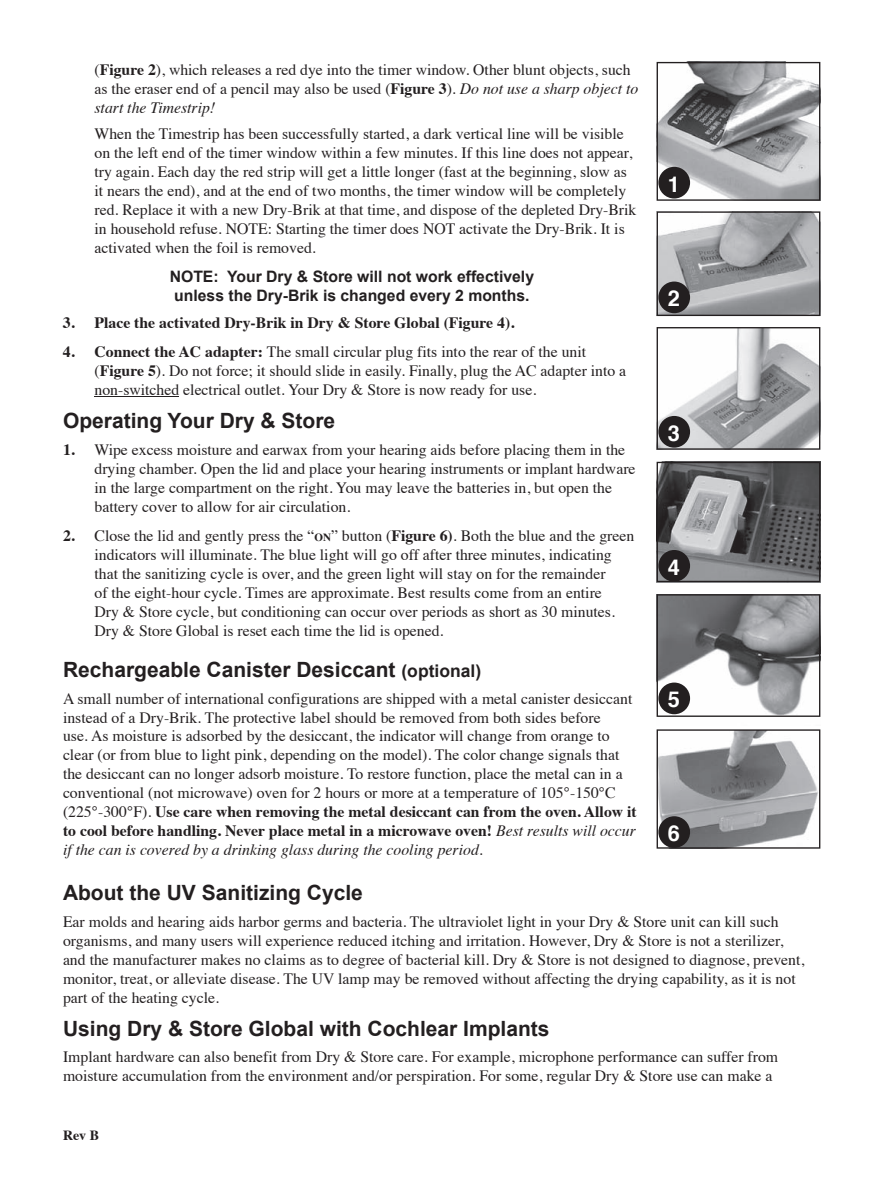
<style>
.page{position:relative;width:882px;height:1182px;background:#fff}
.page>*{position:absolute;margin:0;border:0;box-sizing:border-box;transform-origin:0 0}
.t1{font:700 21.88px "Helvetica";color:#fff}
.t2{font:700 21px "Arial";color:#231f20}
.t3{font:15.75px/18.9px "Times";color:#231f20}
.t4{font:700 15.75px/18.9px "Arial";color:#231f20}
.t5{font:700 15.75px "Times";color:#231f20}
.t6{font:700 14px "Times";color:#231f20}
.s1{font-weight:700}
.s2{font-style:italic}
.s3{font-weight:700;font-size:11.03px}
.s4{font-size:17.5px}
</style>
<div class="page">
<hr style="left:94px;top:396px;width:85px;height:1px;background:#231f20">
<img style="left:657px;top:716px;width:163px;height:1px">
<svg style="left:657px;top:62px;width:163px;height:139px"></svg>
<svg style="left:657px;top:211px;width:163px;height:105px"></svg>
<svg style="left:657px;top:327px;width:163px;height:122px"></svg>
<svg style="left:657px;top:461px;width:163px;height:121px"></svg>
<svg style="left:657px;top:594px;width:163px;height:122px"></svg>
<svg style="left:657px;top:729px;width:163px;height:119px"></svg>
<div style="left:658px;top:167px;width:32px;height:31px;background:#231f20;border-radius:50%"></div>
<div style="left:658px;top:281px;width:32px;height:32px;background:#231f20;border-radius:50%"></div>
<div style="left:658px;top:416px;width:32px;height:31px;background:#231f20;border-radius:50%"></div>
<div style="left:658px;top:550px;width:32px;height:31px;background:#231f20;border-radius:50%"></div>
<div style="left:658px;top:682px;width:32px;height:32px;background:#231f20;border-radius:50%"></div>
<div style="left:658px;top:816px;width:32px;height:31px;background:#231f20;border-radius:50%"></div>
<p class="t3" style="left:94px;top:59px;width:545px">(<span class="s1">Figure 2</span>), which releases a red dye into the timer window. Other blunt objects, such as the eraser end of a pencil may also be used (<span class="s1">Figure 3</span>). <span class="s2">Do not use a sharp object to start the Timestrip!</span></p>
<p class="t3" style="left:94px;top:123px;width:543px">When the Timestrip has been successfully started, a dark vertical line will be visible on the left end of the timer window within a few minutes. If this line does not appear, try again. Each day the red strip will get a little longer (fast at the beginning, slow as it nears the end), and at the end of two months, the timer window will be completely red. Replace it with a new Dry-Brik at that time, and dispose of the depleted Dry-Brik in household refuse. NOTE: Starting the timer does NOT activate the Dry-Brik. It is activated when the foil is removed.</p>
<p class="t4" style="left:170px;top:268px;width:366px">nOte: Your Dry &amp; Store will not work effectively unless the Dry-brik is changed every 2 months.</p>
<p class="t5" style="left:63px;top:307px;width:453px">3. Place the activated dry-Brik in dry &amp; Store global (Figure 4).</p>
<p class="t3" style="left:94px;top:341px;width:533px;text-indent:-32px"><span class="s1">4. Connect the aC adapter:</span> The small circular plug fits into the rear of the unit (<span class="s1">Figure 5</span>). Do not force; it should slide in easily. Finally, plug the AC adapter into a non-switched electrical outlet. Your Dry &amp; Store is now ready for use.</p>
<h2 class="t2" style="left:63px;top:407px;width:274px">Operating Your Dry &amp; Store</h2>
<p class="t3" style="left:94px;top:439px;width:543px;text-indent:-32px"><span class="s1">1.</span> Wipe excess moisture and earwax from your hearing aids before placing them in the drying chamber. Open the lid and place your hearing instruments or implant hardware in the large compartment on the right. You may leave the batteries in, but open the battery cover to allow for air circulation.</p>
<p class="t3" style="left:95px;top:525px;width:541px;text-indent:-32px"><span class="s1">2.</span> Close the lid and gently press the “<span class="s3">ON</span>” button (<span class="s1">Figure 6)</span>. Both the blue and the green indicators will illuminate. The blue light will go off after three minutes, indicating that the sanitizing cycle is over, and the green light will stay on for the remainder<br>of the eight-hour cycle. Times are approximate. Best results come from an entire<br>Dry &amp; Store cycle, but conditioning can occur over periods as short as 30 minutes.<br>Dry &amp; Store Global is reset each time the lid is opened.</p>
<h2 class="t2" style="left:63px;top:655px;width:420px">rechargeable canister Desiccant <span class="s4">(optional)</span></h2>
<p class="t3" style="left:63px;top:687px;width:575px">A small number of international configurations are shipped with a metal canister desiccant instead of a Dry-Brik. The protective label should be removed from both sides before<br>use. As moisture is adsorbed by the desiccant, the indicator will change from orange to clear (or from blue to light pink, depending on the model). The color change signals that the desiccant can no longer adsorb moisture. To restore function, place the metal can in a conventional (not microwave) oven for 2 hours or more at a temperature of 105°-150°C (225°-300°F). <span class="s1">Use care when removing the metal desiccant can from the oven. allow it to cool before handling. never place metal in a microwave oven!</span> <span class="s2">Best results will occur if the can is covered by a drinking glass during the cooling period.</span></p>
<h2 class="t2" style="left:63px;top:878px;width:301px">about the uv Sanitizing cycle</h2>
<p class="t3" style="left:63px;top:910px;width:743px">Ear molds and hearing aids harbor germs and bacteria. The ultraviolet light in your Dry &amp; Store unit can kill such organisms, and many users will experience reduced itching and irritation. However, Dry &amp; Store is not a sterilizer, and the manufacturer makes no claims as to degree of bacterial kill. Dry &amp; Store is not designed to diagnose, prevent, monitor, treat, or alleviate disease. The UV lamp may be removed without affecting the drying capability, as it is not part of the heating cycle.</p>
<h2 class="t2" style="left:63px;top:1014px;width:488px">using Dry &amp; Store Global with cochlear Implants</h2>
<p class="t3" style="left:63px;top:1046px;width:717px">Implant hardware can also benefit from Dry &amp; Store care. For example, microphone performance can suffer from moisture accumulation from the environment and/or perspiration. For some, regular Dry &amp; Store use can make a</p>
<h1 class="t1" style="left:668px;top:164px;width:14px">1</h1>
<h1 class="t1" style="left:668px;top:279px;width:14px">2</h1>
<h1 class="t1" style="left:668px;top:413px;width:14px">3</h1>
<h1 class="t1" style="left:668px;top:547px;width:14px">4</h1>
<h1 class="t1" style="left:668px;top:679px;width:14px">5</h1>
<h1 class="t1" style="left:668px;top:813px;width:14px">6</h1>
<p class="t6" style="left:63px;top:1121px;width:38px">Rev B</p>
</div>
